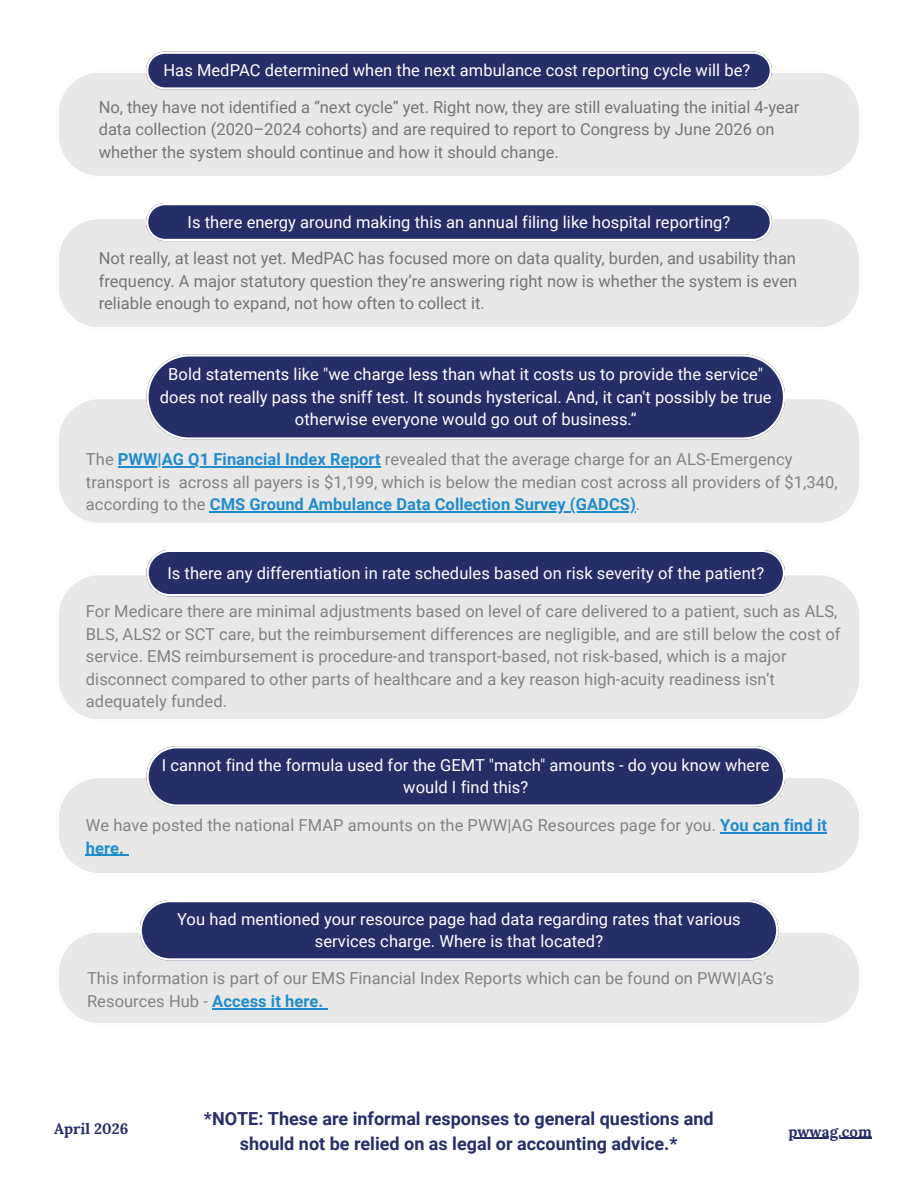
<style>
.page{position:relative;width:918px;height:1188px;background:#fff}
.page>*{position:absolute;margin:0;border:0;box-sizing:border-box;transform-origin:0 0}
.t1{font:700 18px/24.8px "Roboto";color:#272e69;text-align:center}
.t2{font:16.5px/22.5px "Roboto";letter-spacing:.005em;color:#818284}
.t3{font:16.5px/22.5px "Roboto";letter-spacing:.005em;color:#fff;text-align:center}
.t4{font:16.5px/22.5px "Roboto";color:#737578}
.t5{font:700 15px "Lora";letter-spacing:.005em;color:#262e68}
.t6{font:700 15px "Lora";letter-spacing:.005em;color:#272f69}
.s1{font-weight:700;color:#218ccc}
</style>
<div class="page">
<div style="left:59px;top:73px;width:800px;height:103px;background:#e8e8e8"></div>
<svg style="left:146px;top:52px;width:626px;height:38px;background:#41487a"></svg>
<div style="left:59px;top:399px;width:800px;height:124px;background:#e8e8e8"></div>
<svg style="left:146px;top:354px;width:639px;height:86px;background:#383f74"></svg>
<hr style="left:118px;top:467px;width:263px;height:1px;background:#218ccc">
<hr style="left:210px;top:512px;width:426px;height:1px;background:#218ccc">
<hr style="left:788px;top:1138px;width:84px;height:1px;background:#272f69">
<div style="left:59px;top:219px;width:800px;height:108px;background:#e8e8e8"></div>
<svg style="left:146px;top:203px;width:626px;height:38px;background:#42497b"></svg>
<div style="left:59px;top:575px;width:800px;height:144px;background:#e8e8e8"></div>
<svg style="left:146px;top:550px;width:639px;height:46px;background:#3c4477"></svg>
<div style="left:59px;top:778px;width:800px;height:95px;background:#e8e8e8"></div>
<svg style="left:146px;top:746px;width:639px;height:61px;background:#3b4276"></svg>
<hr style="left:720px;top:832px;width:107px;height:1px;background:#218ccc">
<hr style="left:86px;top:855px;width:38px;height:1px;background:#218ccc">
<div style="left:59px;top:930px;width:800px;height:93px;background:#e8e8e8"></div>
<svg style="left:140px;top:900px;width:638px;height:61px;background:#3b4276"></svg>
<hr style="left:212px;top:1008px;width:111px;height:1px;background:#218ccc">
<h2 class="t3" style="left:163px;top:59px;width:588px">Has MedPAC determined when the next ambulance cost reporting cycle will be?</h2>
<h2 class="t4" style="left:99px;top:96px;width:702px">No, they have not identified a “next cycle” yet. Right now, they are still evaluating the initial 4-year data collection (2020–2024 cohorts) and are required to report to Congress by June 2026 on whether the system should continue and how it should change.</h2>
<h2 class="t3" style="left:188px;top:211px;width:544px">Is there energy around making this an annual filing like hospital reporting?</h2>
<h2 class="t4" style="left:99px;top:247px;width:700px;text-align:justify">Not really, at least not yet. MedPAC has focused more on data quality, burden, and usability than frequency. A major statutory question they’re answering right now is whether the system is even reliable enough to expand, not how often to collect it.</h2>
<h2 class="t3" style="left:160px;top:363px;width:613px">Bold statements like "we charge less than what it costs us to provide the service" does not really pass the sniff test. It sounds hysterical. And, it can't possibly be true otherwise everyone would go out of business.”</h2>
<h2 class="t2" style="left:86px;top:449px;width:753px">The <span class="s1">PWW|AG Q1 Financial Index Report</span> revealed that the average charge for an ALS-Emergency transport is across all payers is $1,199, which is below the median cost across all providers of $1,340, according to the <span class="s1">CMS Ground Ambulance Data Collection Survey (GADCS)</span>.</h2>
<h2 class="t3" style="left:167px;top:562px;width:598px">Is there any differentiation in rate schedules based on risk severity of the patient?</h2>
<h2 class="t2" style="left:86px;top:601px;width:756px">For Medicare there are minimal adjustments based on level of care delivered to a patient, such as ALS, BLS, ALS2 or SCT care, but the reimbursement differences are negligible, and are still below the cost of service. EMS reimbursement is procedure-and transport-based, not risk-based, which is a major disconnect compared to other parts of healthcare and a key reason high-acuity readiness isn’t adequately funded.</h2>
<h2 class="t3" style="left:162px;top:754px;width:609px">I cannot find the formula used for the GEMT "match" amounts - do you know where would I find this?</h2>
<h2 class="t2" style="left:86px;top:814px;width:743px">We have posted the national FMAP amounts on the PWW|AG Resources page for you. <span class="s1">You can find it here.</span></h2>
<h2 class="t3" style="left:177px;top:908px;width:565px">You had mentioned your resource page had data regarding rates that various services charge. Where is that located?</h2>
<h2 class="t2" style="left:87px;top:968px;width:688px">This information is part of our EMS Financial Index Reports which can be found on PWW|AG’s<br>Resources Hub - <span class="s1">Access it here.</span></h2>
<p class="t5" style="left:54px;top:1119px;width:76px">April 2026</p>
<h1 class="t1" style="left:204px;top:1107px;width:511px">*NOTE: These are informal responses to general questions and should not be relied on as legal or accounting advice.*</h1>
<h3 class="t6" style="left:788px;top:1121px;width:85px">pwwag.com</h3>
</div>
